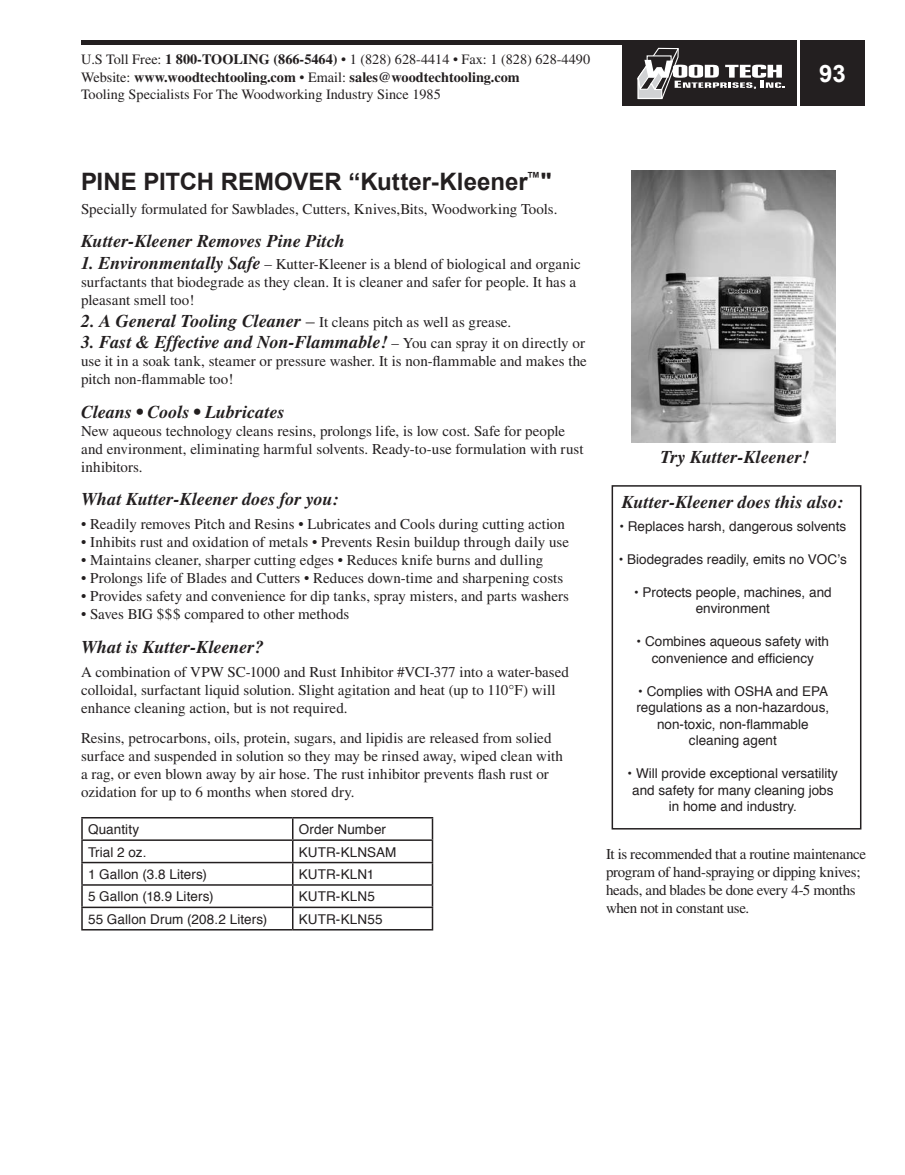
<style>
.page{position:relative;width:905px;height:1175px;background:#fff}
.page>*{position:absolute;margin:0;border:0;box-sizing:border-box;transform-origin:0 0}
.t1{font:700 24px "Arial";color:#231f20}
.t2{font:700 24px "Arial";color:#fff}
.t3{font:italic 700 18px "Times";letter-spacing:.005em;color:#231f20}
.t4{font:15px/18px "Times";color:#231f20}
.t5{font:15px/18px "Times";letter-spacing:-.025em;color:#231f20}
.t6{font:14.25px/17.2px "Times";color:#231f20}
.t7{font:13.5px/16.5px "Helvetica";color:#231f20;text-align:center}
.s1{font-weight:700}
.s2{font-weight:700;font-style:italic;font-size:18px}
.s3{font-size:18px}
.s4{font-weight:400;font-style:normal;font-size:15px}
</style>
<div class="page">
<div style="left:622px;top:41px;width:174px;height:65px;background:#231f20"></div>
<svg style="left:637px;top:47px;width:147px;height:53px"></svg>
<div style="left:799px;top:40px;width:65px;height:66px;background:#231f20"></div>
<div style="left:81px;top:40px;width:545px;height:5px;background:#231f20"></div>
<hr style="left:81px;top:817px;width:212px;height:1px;background:#231f20">
<hr style="left:81px;top:818px;width:2px;height:21px;background:#231f20">
<hr style="left:293px;top:817px;width:140px;height:1px;background:#231f20">
<hr style="left:81px;top:839px;width:212px;height:2px;background:#231f20">
<hr style="left:81px;top:841px;width:2px;height:20px;background:#231f20">
<hr style="left:293px;top:839px;width:140px;height:2px;background:#231f20">
<hr style="left:81px;top:861px;width:212px;height:2px;background:#231f20">
<hr style="left:81px;top:863px;width:2px;height:21px;background:#231f20">
<hr style="left:293px;top:861px;width:140px;height:2px;background:#231f20">
<hr style="left:81px;top:884px;width:212px;height:1px;background:#231f20">
<hr style="left:81px;top:885px;width:2px;height:21px;background:#231f20">
<hr style="left:293px;top:884px;width:140px;height:1px;background:#231f20">
<hr style="left:81px;top:906px;width:212px;height:2px;background:#231f20">
<hr style="left:81px;top:908px;width:2px;height:21px;background:#231f20">
<hr style="left:293px;top:906px;width:140px;height:2px;background:#231f20">
<svg style="left:292px;top:818px;width:1px;height:111px"></svg>
<svg style="left:432px;top:818px;width:1px;height:111px"></svg>
<hr style="left:81px;top:929px;width:212px;height:1px;background:#231f20">
<hr style="left:293px;top:929px;width:140px;height:1px;background:#231f20">
<img style="left:631px;top:171px;width:204px;height:272px">
<div style="left:611px;top:485px;width:250px;height:344px;border:2px solid #231f20"></div>
<p class="t6" style="left:81px;top:51px;width:510px">U.S Toll Free: <span class="s1">1 800-TOOLING (866-5464)</span> • 1 (828) 628-4414 • Fax: 1 (828) 628-4490<br>Website: <span class="s1">www.woodtechtooling.com</span> • Email: <span class="s1">sales@woodtechtooling.com<br></span>Tooling Specialists For The Woodworking Industry Since 1985</p>
<h1 class="t2" style="left:819px;top:60px;width:28px">93</h1>
<h1 class="t1" style="left:81px;top:168px;width:472px">PINE PITCH REMOVER “Kutter-Kleener<sup>™</sup>"</h1>
<p class="t4" style="left:81px;top:199px;width:478px">Specially formulated for Sawblades, Cutters, Knives,Bits, Woodworking Tools.</p>
<p class="t3" style="left:81px;top:231px;width:265px">Kutter-Kleener Removes Pine Pitch</p>
<p class="t4" style="left:81px;top:255px;width:501px"><span class="s2">1. Environmentally Safe</span> – Kutter-Kleener is a blend of biological and organic surfactants that biodegrade as they clean. It is cleaner and safer for people. It has a pleasant smell too!</p>
<p class="t4" style="left:81px;top:312px;width:431px"><span class="s2">2. A General Tooling Cleaner</span> <span class="s3">–</span> It cleans pitch as well as grease.</p>
<p class="t3" style="left:81px;top:331px;width:505px">3. Fast &amp; Effective and Non-Flammable! <span class="s4">– You can spray it on directly or</span></p>
<p class="t4" style="left:81px;top:352px;width:507px">use it in a soak tank, steamer or pressure washer. It is non-flammable and makes the pitch non-flammable too!</p>
<p class="t3" style="left:81px;top:401px;width:205px">Cleans • Cools • Lubricates</p>
<p class="t4" style="left:81px;top:421px;width:504px">New aqueous technology cleans resins, prolongs life, is low cost. Safe for people and environment, eliminating harmful solvents. Ready-to-use formulation with rust inhibitors.</p>
<p class="t3" style="left:81px;top:489px;width:260px">What Kutter-Kleener does for you:</p>
<p class="t4" style="left:81px;top:515px;width:485px">• Readily removes Pitch and Resins • Lubricates and Cools during cutting action</p>
<p class="t4" style="left:81px;top:533px;width:489px">• Inhibits rust and oxidation of metals • Prevents Resin buildup through daily use</p>
<p class="t4" style="left:81px;top:551px;width:463px">• Maintains cleaner, sharper cutting edges • Reduces knife burns and dulling</p>
<p class="t4" style="left:81px;top:569px;width:484px">• Prolongs life of Blades and Cutters • Reduces down-time and sharpening costs</p>
<p class="t4" style="left:81px;top:587px;width:489px">• Provides safety and convenience for dip tanks, spray misters, and parts washers</p>
<p class="t4" style="left:81px;top:605px;width:270px">• Saves BIG $$$ compared to other methods</p>
<p class="t3" style="left:81px;top:636px;width:184px">What is Kutter-Kleener?</p>
<p class="t4" style="left:81px;top:663px;width:489px">A combination of VPW SC-1000 and Rust Inhibitor #VCI-377 into a water-based colloidal, surfactant liquid solution. Slight agitation and heat (up to 110°F) will enhance cleaning action, but is not required.</p>
<p class="t4" style="left:81px;top:729px;width:483px">Resins, petrocarbons, oils, protein, sugars, and lipidis are released from solied surface and suspended in solution so they may be rinsed away, wiped clean with a rag, or even blown away by air hose. The rust inhibitor prevents flash rust or ozidation for up to 6 months when stored dry.</p>
<p class="t7" style="left:88px;top:820px;width:53px">Quantity</p>
<p class="t7" style="left:299px;top:820px;width:89px">Order Number</p>
<p class="t7" style="left:88px;top:843px;width:60px">Trial 2 oz.</p>
<p class="t7" style="left:299px;top:843px;width:99px">KUTR-KLNSAM</p>
<p class="t7" style="left:88px;top:865px;width:121px">1 Gallon (3.8 Liters)</p>
<p class="t7" style="left:299px;top:865px;width:77px">KUTR-KLN1</p>
<p class="t7" style="left:88px;top:888px;width:127px">5 Gallon (18.9 Liters)</p>
<p class="t7" style="left:299px;top:888px;width:78px">KUTR-KLN5</p>
<p class="t7" style="left:88px;top:910px;width:181px">55 Gallon Drum (208.2 Liters)</p>
<p class="t7" style="left:299px;top:910px;width:85px">KUTR-KLN55</p>
<p class="t3" style="left:660px;top:446px;width:150px">Try Kutter-Kleener!</p>
<p class="t3" style="left:622px;top:491px;width:223px">Kutter-Kleener does this also:</p>
<p class="t7" style="left:619px;top:517px;width:228px">• Replaces harsh, dangerous solvents</p>
<p class="t7" style="left:618px;top:550px;width:230px">• Biodegrades readily, emits no VOC’s</p>
<p class="t7" style="left:634px;top:583px;width:199px">• Protects people, machines, and environment</p>
<p class="t7" style="left:636px;top:633px;width:194px">• Combines aqueous safety with convenience and efficiency</p>
<p class="t7" style="left:636px;top:682px;width:194px">• Complies with OSHA and EPA regulations as a non-hazardous, non-toxic, non-flammable cleaning agent</p>
<p class="t7" style="left:627px;top:765px;width:212px">• Will provide exceptional versatility and safety for many cleaning jobs in home and industry.</p>
<p class="t5" style="left:606px;top:845px;width:261px">It is recommended that a routine maintenance program of hand-spraying or dipping knives; heads, and blades be done every 4-5 months when not in constant use.</p>
</div>
